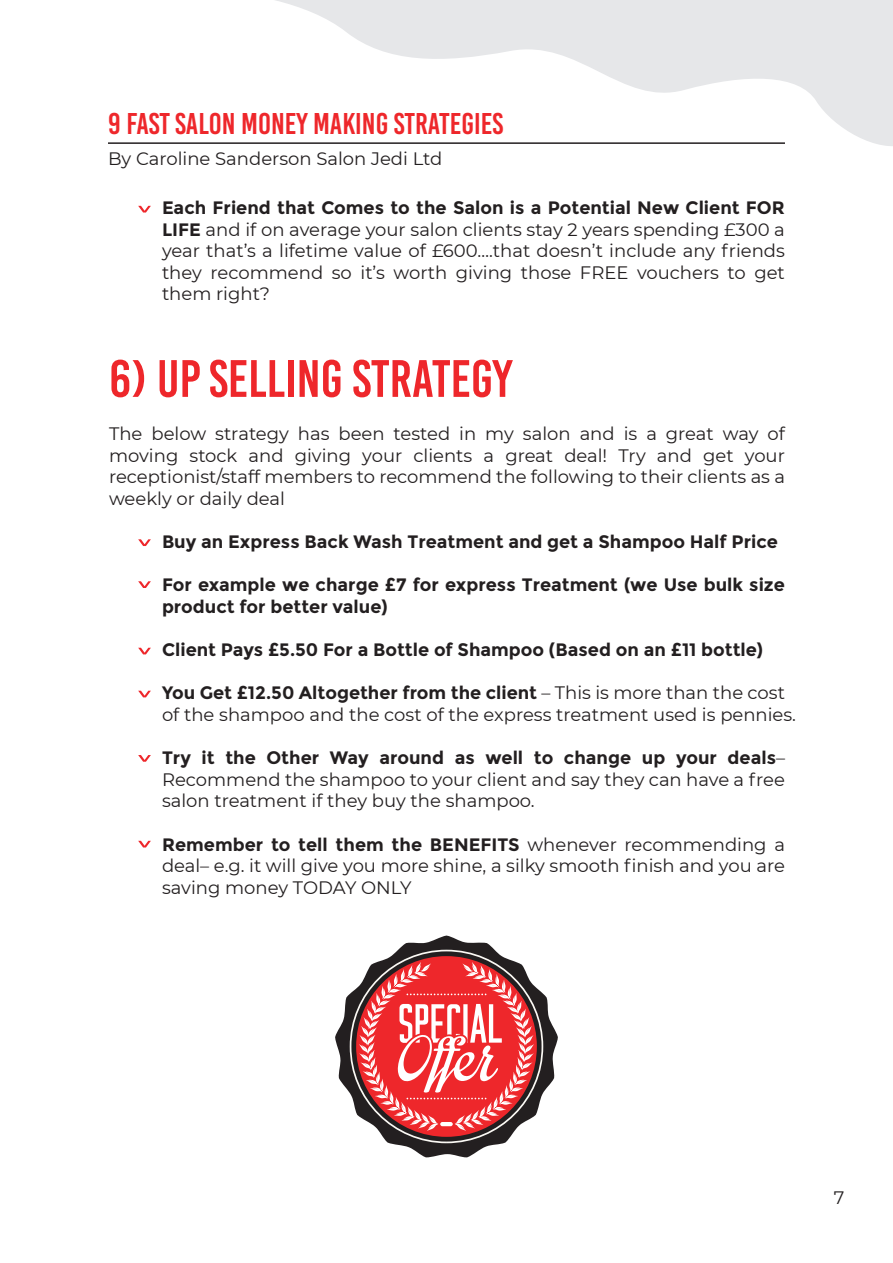
<style>
.page{position:relative;width:893px;height:1263px;background:#fff}
.page>*{position:absolute;margin:0;border:0;box-sizing:border-box;transform-origin:0 0}
.t1{font:52.5px "Bebas Kai";color:#ee272b}
.t2{font:30px "Bebas Kai";color:#ee272b}
.t3{font:18px/21.6px "Montserrat";color:#231f20;text-align:justify}
.t4{font:700 18px/21.6px "Montserrat";color:#231f20}
.s1{font-weight:700}
</style>
<div class="page">
<svg style="left:108px;top:0;width:785px;height:146px"></svg>
<svg style="left:138px;top:539px;width:13px;height:7px"></svg>
<svg style="left:138px;top:581px;width:13px;height:7px"></svg>
<svg style="left:138px;top:648px;width:13px;height:6px"></svg>
<svg style="left:138px;top:691px;width:13px;height:6px"></svg>
<svg style="left:138px;top:755px;width:13px;height:7px"></svg>
<svg style="left:138px;top:841px;width:13px;height:6px"></svg>
<svg style="left:335px;top:935px;width:223px;height:222px"></svg>
<svg style="left:351px;top:951px;width:191px;height:190px"></svg>
<div style="left:356px;top:956px;width:181px;height:181px;background:#ee272b;border-radius:50%"></div>
<svg style="left:359px;top:962px;width:175px;height:169px"></svg>
<svg style="left:138px;top:206px;width:13px;height:6px"></svg>
<h2 class="t2" style="left:108px;top:107px;width:397px">9 FAST SALON MONEY MAKING STRATEGIES</h2>
<p class="t3" style="left:108px;top:147px;width:336px">By Caroline Sanderson Salon Jedi Ltd</p>
<p class="t3" style="left:162px;top:196px;width:624px"><span class="s1">Each Friend that Comes to the Salon is a Potential New Client FOR LIFE</span> and if on average your salon clients stay 2 years spending £300 a year that’s a lifetime value of £600….that doesn’t include any friends they recommend so it’s worth giving those FREE vouchers to get them right?</p>
<h1 class="t1" style="left:109px;top:350px;width:405px">6) UP SELLING STRATEGY</h1>
<p class="t3" style="left:109px;top:422px;width:677px">The below strategy has been tested in my salon and is a great way of moving stock and giving your clients a great deal! Try and get your receptionist/staff members to recommend the following to their clients as a weekly or daily deal</p>
<p class="t4" style="left:162px;top:531px;width:617px">Buy an Express Back Wash Treatment and get a Shampoo Half Price</p>
<p class="t4" style="left:162px;top:574px;width:624px">For example we charge £7 for express Treatment (we Use bulk size product for better value)</p>
<p class="t4" style="left:162px;top:639px;width:603px">Client Pays £5.50 For a Bottle of Shampoo (Based on an £11 bottle)</p>
<p class="t3" style="left:162px;top:681px;width:636px"><span class="s1">You Get £12.50 Altogether from the client</span> – This is more than the cost of the shampoo and the cost of the express treatment used is pennies.</p>
<p class="t3" style="left:162px;top:746px;width:625px"><span class="s1">Try it the Other Way around as well to change up your deals</span>– Recommend the shampoo to your client and say they can have a free salon treatment if they buy the shampoo.</p>
<p class="t3" style="left:162px;top:833px;width:624px"><span class="s1">Remember to tell them the BENEFITS</span> whenever recommending a deal– e.g. it will give you more shine, a silky smooth finish and you are saving money TODAY ONLY</p>
<p class="t3" style="left:834px;top:1186px;width:12px">7</p>
</div>
